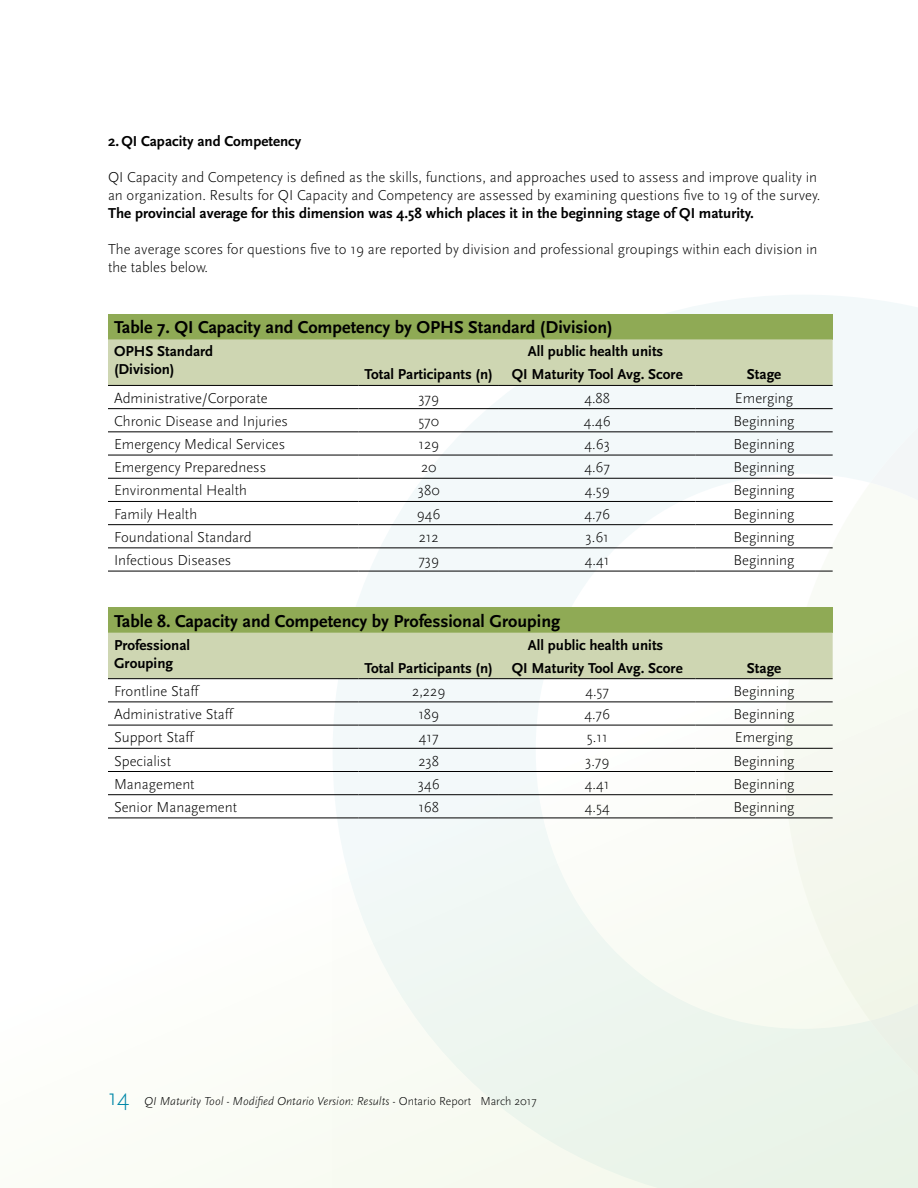
<style>
.page{position:relative;width:918px;height:1188px;background:#fff}
.page>*{position:absolute;margin:0;border:0;box-sizing:border-box;transform-origin:0 0}
.t1{font:700 18px "Scala Sans";color:#000}
.t2{font:300 15px/18px "Scala Sans";color:#000}
.t3{font:700 15px/18px "Scala Sans";color:#000}
.t4{font:italic 300 12px "Scala Sans";color:#000}
.s1{font-style:normal;font-size:24px;color:#0087a8}
.s2{font-style:normal}
</style>
<div class="page">
<svg style="left:333px;top:295px;width:585px;height:893px;fill:#f3f9f6"></svg>
<div style="left:108px;top:314px;width:725px;height:25px;background:#8faa55"></div>
<div style="left:108px;top:339px;width:725px;height:46px;background:#ced6b2"></div>
<hr style="left:108px;top:385px;width:251px;height:1px;background:#000">
<hr style="left:359px;top:385px;width:140px;height:1px;background:#000">
<hr style="left:499px;top:385px;width:197px;height:1px;background:#000">
<hr style="left:696px;top:385px;width:137px;height:1px;background:#000">
<hr style="left:108px;top:408px;width:251px;height:1px;background:#000">
<hr style="left:359px;top:408px;width:140px;height:1px;background:#000">
<hr style="left:499px;top:408px;width:197px;height:1px;background:#000">
<hr style="left:696px;top:408px;width:137px;height:1px;background:#000">
<hr style="left:108px;top:431px;width:251px;height:1px;background:#000">
<hr style="left:359px;top:431px;width:140px;height:1px;background:#000">
<hr style="left:499px;top:431px;width:197px;height:1px;background:#000">
<hr style="left:696px;top:431px;width:137px;height:1px;background:#000">
<hr style="left:108px;top:455px;width:251px;height:1px;background:#000">
<hr style="left:359px;top:455px;width:140px;height:1px;background:#000">
<hr style="left:499px;top:455px;width:197px;height:1px;background:#000">
<hr style="left:696px;top:455px;width:137px;height:1px;background:#000">
<hr style="left:108px;top:478px;width:251px;height:1px;background:#000">
<hr style="left:359px;top:478px;width:140px;height:1px;background:#000">
<hr style="left:499px;top:478px;width:197px;height:1px;background:#000">
<hr style="left:696px;top:478px;width:137px;height:1px;background:#000">
<hr style="left:108px;top:501px;width:251px;height:1px;background:#000">
<hr style="left:359px;top:501px;width:140px;height:1px;background:#000">
<hr style="left:499px;top:501px;width:197px;height:1px;background:#000">
<hr style="left:696px;top:501px;width:137px;height:1px;background:#000">
<hr style="left:108px;top:524px;width:251px;height:1px;background:#000">
<hr style="left:359px;top:524px;width:140px;height:1px;background:#000">
<hr style="left:499px;top:524px;width:197px;height:1px;background:#000">
<hr style="left:696px;top:524px;width:137px;height:1px;background:#000">
<hr style="left:108px;top:547px;width:251px;height:1px;background:#000">
<hr style="left:359px;top:547px;width:140px;height:1px;background:#000">
<hr style="left:499px;top:547px;width:197px;height:1px;background:#000">
<hr style="left:696px;top:547px;width:137px;height:1px;background:#000">
<hr style="left:108px;top:571px;width:251px;height:1px;background:#000">
<hr style="left:359px;top:571px;width:140px;height:1px;background:#000">
<hr style="left:499px;top:571px;width:197px;height:1px;background:#000">
<hr style="left:696px;top:571px;width:137px;height:1px;background:#000">
<div style="left:108px;top:607px;width:725px;height:26px;background:#8faa55"></div>
<div style="left:108px;top:633px;width:725px;height:45px;background:#ced6b2"></div>
<hr style="left:108px;top:678px;width:251px;height:1px;background:#000">
<hr style="left:359px;top:678px;width:140px;height:1px;background:#000">
<hr style="left:499px;top:678px;width:197px;height:1px;background:#000">
<hr style="left:696px;top:678px;width:137px;height:1px;background:#000">
<hr style="left:108px;top:702px;width:251px;height:1px;background:#000">
<hr style="left:359px;top:702px;width:140px;height:1px;background:#000">
<hr style="left:499px;top:702px;width:197px;height:1px;background:#000">
<hr style="left:696px;top:702px;width:137px;height:1px;background:#000">
<hr style="left:108px;top:725px;width:251px;height:1px;background:#000">
<hr style="left:359px;top:725px;width:140px;height:1px;background:#000">
<hr style="left:499px;top:725px;width:197px;height:1px;background:#000">
<hr style="left:696px;top:725px;width:137px;height:1px;background:#000">
<hr style="left:108px;top:748px;width:251px;height:1px;background:#000">
<hr style="left:359px;top:748px;width:140px;height:1px;background:#000">
<hr style="left:499px;top:748px;width:197px;height:1px;background:#000">
<hr style="left:696px;top:748px;width:137px;height:1px;background:#000">
<hr style="left:108px;top:771px;width:251px;height:1px;background:#000">
<hr style="left:359px;top:771px;width:140px;height:1px;background:#000">
<hr style="left:499px;top:771px;width:197px;height:1px;background:#000">
<hr style="left:696px;top:771px;width:137px;height:1px;background:#000">
<hr style="left:108px;top:794px;width:251px;height:1px;background:#000">
<hr style="left:359px;top:794px;width:140px;height:1px;background:#000">
<hr style="left:499px;top:794px;width:197px;height:1px;background:#000">
<hr style="left:696px;top:794px;width:137px;height:1px;background:#000">
<hr style="left:108px;top:818px;width:251px;height:1px;background:#000">
<hr style="left:359px;top:818px;width:140px;height:1px;background:#000">
<hr style="left:499px;top:818px;width:197px;height:1px;background:#000">
<hr style="left:696px;top:818px;width:137px;height:1px;background:#000">
<p class="t3" style="left:108px;top:133px;width:195px">2. QI Capacity and Competency</p>
<p class="t2" style="left:108px;top:169px;width:714px">QI Capacity and Competency is defined as the skills, functions, and approaches used to assess and improve quality in an organization. Results for QI Capacity and Competency are assessed by examining questions five to 19 of the survey.</p>
<p class="t3" style="left:108px;top:205px;width:647px">The provincial average for this dimension was 4.58 which places it in the beginning stage of QI maturity.</p>
<p class="t2" style="left:108px;top:241px;width:711px">The average scores for questions five to 19 are reported by division and professional groupings within each division in the tables below.</p>
<p class="t1" style="left:114px;top:318px;width:500px">Table 7. QI Capacity and Competency by OPHS Standard (Division)</p>
<p class="t3" style="left:114px;top:343px;width:101px">OPHS Standard (Division)</p>
<p class="t3" style="left:528px;top:343px;width:137px">All public health units</p>
<p class="t3" style="left:365px;top:366px;width:130px">Total Participants (n)</p>
<p class="t3" style="left:512px;top:366px;width:172px">QI Maturity Tool Avg. Score</p>
<p class="t3" style="left:747px;top:366px;width:36px">Stage</p>
<p class="t2" style="left:114px;top:389px;width:155px">Administrative/Corporate</p>
<p class="t2" style="left:418px;top:389px;width:22px">379</p>
<p class="t2" style="left:584px;top:389px;width:27px">4.88</p>
<p class="t2" style="left:735px;top:389px;width:60px">Emerging</p>
<p class="t2" style="left:114px;top:412px;width:176px">Chronic Disease and Injuries</p>
<p class="t2" style="left:418px;top:412px;width:22px">570</p>
<p class="t2" style="left:584px;top:412px;width:28px">4.46</p>
<p class="t2" style="left:734px;top:412px;width:63px">Beginning</p>
<p class="t2" style="left:114px;top:435px;width:173px">Emergency Medical Services</p>
<p class="t2" style="left:418px;top:435px;width:22px">129</p>
<p class="t2" style="left:585px;top:435px;width:27px">4.63</p>
<p class="t2" style="left:734px;top:435px;width:63px">Beginning</p>
<p class="t2" style="left:114px;top:459px;width:154px">Emergency Preparedness</p>
<p class="t2" style="left:421px;top:459px;width:17px">20</p>
<p class="t2" style="left:584px;top:459px;width:27px">4.67</p>
<p class="t2" style="left:734px;top:459px;width:63px">Beginning</p>
<p class="t2" style="left:114px;top:482px;width:134px">Environmental Health</p>
<p class="t2" style="left:418px;top:482px;width:23px">380</p>
<p class="t2" style="left:585px;top:482px;width:27px">4.59</p>
<p class="t2" style="left:734px;top:482px;width:63px">Beginning</p>
<p class="t2" style="left:114px;top:505px;width:85px">Family Health</p>
<p class="t2" style="left:417px;top:505px;width:25px">946</p>
<p class="t2" style="left:584px;top:505px;width:27px">4.76</p>
<p class="t2" style="left:734px;top:505px;width:63px">Beginning</p>
<p class="t2" style="left:114px;top:528px;width:139px">Foundational Standard</p>
<p class="t2" style="left:419px;top:528px;width:22px">212</p>
<p class="t2" style="left:586px;top:528px;width:25px">3.61</p>
<p class="t2" style="left:734px;top:528px;width:63px">Beginning</p>
<p class="t2" style="left:114px;top:551px;width:119px">Infectious Diseases</p>
<p class="t2" style="left:418px;top:551px;width:22px">739</p>
<p class="t2" style="left:585px;top:551px;width:26px">4.41</p>
<p class="t2" style="left:734px;top:551px;width:63px">Beginning</p>
<p class="t1" style="left:114px;top:611px;width:448px">Table 8. Capacity and Competency by Professional Grouping</p>
<p class="t3" style="left:114px;top:636px;width:78px">Professional<br>Grouping</p>
<p class="t3" style="left:528px;top:636px;width:137px">All public health units</p>
<p class="t3" style="left:365px;top:659px;width:130px">Total Participants (n)</p>
<p class="t3" style="left:512px;top:659px;width:172px">QI Maturity Tool Avg. Score</p>
<p class="t3" style="left:747px;top:659px;width:36px">Stage</p>
<p class="t2" style="left:114px;top:682px;width:86px">Frontline Staff</p>
<p class="t2" style="left:412px;top:682px;width:35px">2,229</p>
<p class="t2" style="left:585px;top:682px;width:25px">4.57</p>
<p class="t2" style="left:734px;top:682px;width:63px">Beginning</p>
<p class="t2" style="left:114px;top:705px;width:120px">Administrative Staff</p>
<p class="t2" style="left:418px;top:705px;width:22px">189</p>
<p class="t2" style="left:584px;top:705px;width:27px">4.76</p>
<p class="t2" style="left:734px;top:705px;width:63px">Beginning</p>
<p class="t2" style="left:114px;top:729px;width:81px">Support Staff</p>
<p class="t2" style="left:419px;top:729px;width:21px">417</p>
<p class="t2" style="left:587px;top:729px;width:22px">5.11</p>
<p class="t2" style="left:735px;top:729px;width:60px">Emerging</p>
<p class="t2" style="left:114px;top:752px;width:59px">Specialist</p>
<p class="t2" style="left:418px;top:752px;width:22px">238</p>
<p class="t2" style="left:585px;top:752px;width:26px">3.79</p>
<p class="t2" style="left:734px;top:752px;width:63px">Beginning</p>
<p class="t2" style="left:114px;top:775px;width:82px">Management</p>
<p class="t2" style="left:418px;top:775px;width:23px">346</p>
<p class="t2" style="left:585px;top:775px;width:26px">4.41</p>
<p class="t2" style="left:734px;top:775px;width:63px">Beginning</p>
<p class="t2" style="left:114px;top:798px;width:125px">Senior Management</p>
<p class="t2" style="left:418px;top:798px;width:22px">168</p>
<p class="t2" style="left:585px;top:798px;width:26px">4.54</p>
<p class="t2" style="left:734px;top:798px;width:63px">Beginning</p>
<p class="t4" style="left:108px;top:1095px;width:430px"><span class="s1">14</span> QI Maturity Tool - Modified Ontario Version: Results <span class="s2">- Ontario Report March 2017</span></p>
</div>
